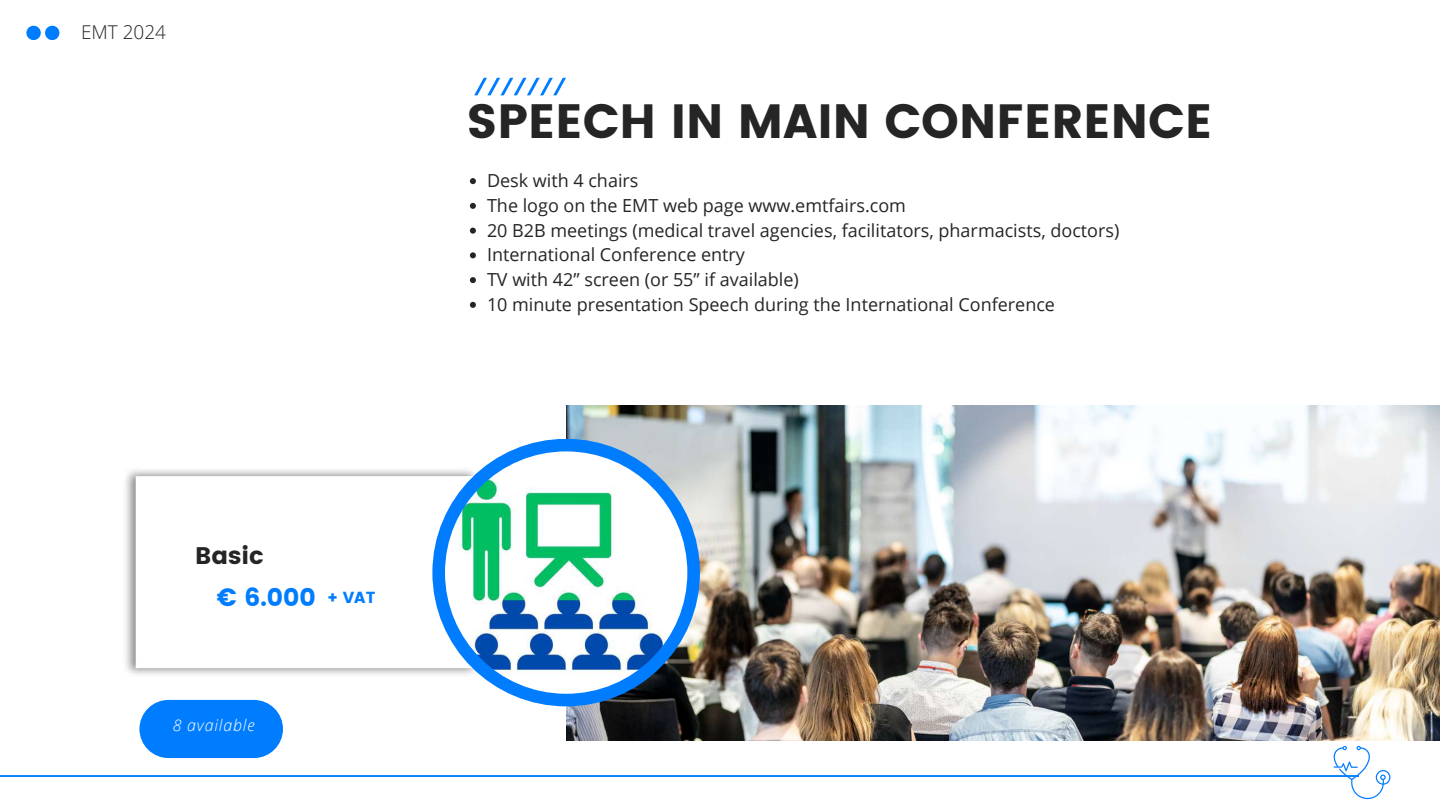
<style>
.page{position:relative;width:1440px;height:810px;background:#fff}
.page>*{position:absolute;margin:0;border:0;box-sizing:border-box;transform-origin:0 0}
.t1{font:48px "Poppins";color:#252525}
.t2{font:25px "Poppins";color:#007dff}
.t3{font:24px "Poppins";color:#252525}
.t4{font:300 19px "Open Sans";color:#252525}
.t5{font:18px/24.8px "Open Sans";color:#252525}
.t6{font:italic 300 16px "Open Sans";letter-spacing:.05em;color:#fff}
.s1{font-size:16px}
</style>
<div class="page">
<img style="left:566px;top:405px;width:874px;height:335px">
<svg style="left:26px;top:26px;width:33px;height:14px"></svg>
<div style="left:139px;top:700px;width:144px;height:58px;background:#007dff;border-radius:29px"></div>
<img style="left:125px;top:469px;width:356px;height:207px">
<div style="left:432px;top:439px;width:268px;height:267px;background:#007dff;border-radius:50%"></div>
<img style="left:445px;top:451px;width:242px;height:243px;border-radius:50%">
<svg style="left:474px;top:78px;width:92px;height:17px"></svg>
<hr style="left:0;top:775px;width:1359px;height:2px;background:#007dff">
<svg style="left:1334px;top:746px;width:56px;height:53px"></svg>
<svg style="left:470px;top:178px;width:6px;height:6px"></svg>
<svg style="left:470px;top:203px;width:6px;height:6px"></svg>
<svg style="left:470px;top:228px;width:6px;height:6px"></svg>
<svg style="left:470px;top:252px;width:6px;height:6px"></svg>
<svg style="left:470px;top:277px;width:6px;height:6px"></svg>
<svg style="left:470px;top:302px;width:6px;height:6px"></svg>
<p class="t4" style="left:81px;top:19px;width:87px">EMT 2024</p>
<h3 class="t3" style="left:195px;top:542px;width:70px">Basic</h3>
<h2 class="t2" style="left:217px;top:582px;width:160px">€ 6.000 <span class="s1">+ VAT</span></h2>
<p class="t6" style="left:173px;top:714px;width:83px">8 available</p>
<h1 class="t1" style="left:466px;top:93px;width:748px">SPEECH IN MAIN CONFERENCE</h1>
<p class="t5" style="left:487px;top:168px;width:634px">Desk with 4 chairs<br>The logo on the EMT web page www.emtfairs.com<br>20 B2B meetings (medical travel agencies, facilitators, pharmacists, doctors)<br>International Conference entry<br>TV with 42” screen (or 55” if available)<br>10 minute presentation Speech during the International Conference</p>
</div>
